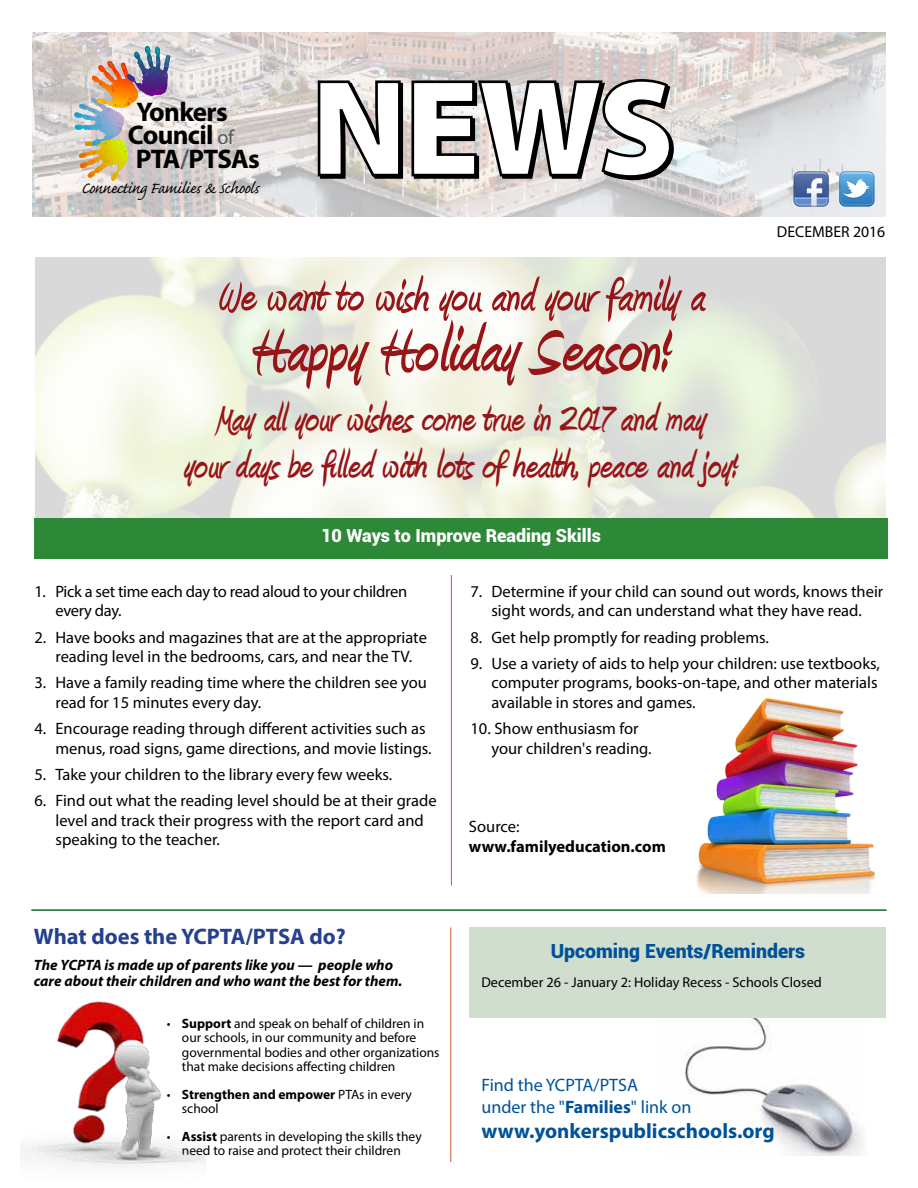
<style>
.page{position:relative;width:918px;height:1188px;background:#fff}
.page>*{position:absolute;margin:0;border:0;box-sizing:border-box;transform-origin:0 0}
.t1{font:700 79.5px "Amienne";color:#971417}
.t2{font:700 55.5px "Amienne";color:#971417}
.t3{font:700 46.5px/46.5px "Amienne";color:#971417;text-align:center}
.t4{font:700 27px/23.7px "Myriad Pro";letter-spacing:-.025em;color:#000}
.t5{font:700 22.5px "Myriad Pro";color:#25408f}
.t6{font:700 21px "Myriad Pro";color:#005298}
.t7{font:20.4px "Caflisch Script Pro";letter-spacing:-.025em;color:#000}
.t8{font:900 19.5px "Roboto";color:#005298}
.t9{font:18px/21.6px "Myriad Pro";color:#005298}
.t10{font:900 18px "Roboto";color:#fff}
.t11{font:16.5px/19.5px "Myriad Pro";color:#000}
.t12{font:16.5px/19.5px "Myriad Pro";letter-spacing:-.02em;color:#000}
.t13{font:700 16.5px "Myriad Pro";color:#000}
.t14{font:15.75px "Myriad Pro";color:#000}
.t15{font:italic 700 15px/16.5px "Myriad Pro";color:#000}
.t16{font:14.25px "Myriad Pro";color:#000}
.t17{font:13.5px/14.2px "Myriad Pro";color:#000}
.t18{font:700 13.5px/14.2px "Myriad Pro";color:#000}
.s1{font-weight:400;font-size:20.1px;color:#55565a}
.s2{font-weight:600;color:#55565a}
.s3{font-weight:700}
.s4{font-weight:400}
</style>
<div class="page">
<img style="left:33px;top:32px;width:852px;height:184px">
<img style="left:73px;top:46px;width:98px;height:136px">
<svg style="left:316px;top:79px;width:88px;height:101px"></svg>
<svg style="left:410px;top:78px;width:265px;height:103px"></svg>
<svg style="left:794px;top:171px;width:35px;height:35px"></svg>
<svg style="left:839px;top:171px;width:35px;height:35px"></svg>
<div style="left:469px;top:928px;width:416px;height:90px;background:#d1ddce"></div>
<img style="left:20px;top:1001px;width:186px;height:166px">
<div style="left:34px;top:518px;width:854px;height:41px;background:#2d8838"></div>
<img style="left:696px;top:697px;width:180px;height:197px">
<hr style="left:31px;top:909px;width:856px;height:2px;background:#186a29">
<hr style="left:451px;top:575px;width:1px;height:311px;background:#d4582a">
<hr style="left:450px;top:928px;width:1px;height:234px;background:#d4582a">
<img style="left:685px;top:1018px;width:178px;height:137px">
<h3 class="t4" style="left:128px;top:99px;width:134px;text-indent:9px">Yonkers<br>Council <span class="s1">of<br></span>PTA<span class="s2">/</span>PTSAs</h3>
<p class="t7" style="left:81px;top:177px;width:179px">Connecting Families &amp; Schools</p>
<h2 class="t2" style="left:216px;top:271px;width:490px">We want to wish you and your family a</h2>
<h1 class="t1" style="left:252px;top:315px;width:419px">Happy Holiday Season!</h1>
<h3 class="t3" style="left:184px;top:396px;width:554px">May all your wishes come true in 2017 and may<br>your days be filled with lots of health, peace and joy!</h3>
<p class="t10" style="left:321px;top:523px;width:281px">10 Ways to Improve Reading Skills</p>
<p class="t14" style="left:777px;top:222px;width:110px">DECEMBER 2016</p>
<p class="t12" style="left:55px;top:581px;width:353px;text-indent:-21px">1. Pick a set time each day to read aloud to your children every day.</p>
<p class="t11" style="left:34px;top:627px;width:394px;text-align:center">2. Have books and magazines that are at the appropriate reading level in the bedrooms, cars, and near the TV.</p>
<p class="t11" style="left:55px;top:673px;width:373px;text-indent:-21px">3. Have a family reading time where the children see you read for 15 minutes every day.</p>
<p class="t11" style="left:55px;top:719px;width:378px;text-indent:-21px">4. Encourage reading through different activities such as menus, road signs, game directions, and movie listings.</p>
<p class="t11" style="left:34px;top:764px;width:359px">5. Take your children to the library every few weeks.</p>
<p class="t11" style="left:55px;top:791px;width:383px;text-indent:-21px">6. Find out what the reading level should be at their grade level and track their progress with the report card and speaking to the teacher.</p>
<h3 class="t5" style="left:34px;top:922px;width:314px">What does the YCPTA/PTSA do?</h3>
<p class="t15" style="left:34px;top:956px;width:370px">The YCPTA is made up of parents like you — people who care about their children and who want the best for them.</p>
<p class="t17" style="left:182px;top:1016px;width:259px;text-indent:-15px">• <span class="s3">Support</span> and speak on behalf of children in our schools, in our community and before governmental bodies and other organizations that make decisions affecting children</p>
<p class="t18" style="left:182px;top:1087px;width:232px;text-indent:-15px"><span class="s4">•</span> Strengthen and empower <span class="s4">PTAs in every school</span></p>
<p class="t17" style="left:167px;top:1129px;width:256px;text-align:center">• <span class="s3">Assist</span> parents in developing the skills they need to raise and protect their children</p>
<p class="t11" style="left:470px;top:581px;width:414px;text-align:center">7. Determine if your child can sound out words, knows their sight words, and can understand what they have read.</p>
<p class="t11" style="left:470px;top:627px;width:300px">8. Get help promptly for reading problems.</p>
<p class="t11" style="left:491px;top:653px;width:390px;text-indent:-21px">9. Use a variety of aids to help your children: use textbooks, computer programs, books-on-tape, and other materials available in stores and games.</p>
<p class="t11" style="left:491px;top:719px;width:162px;text-indent:-21px">10. Show enthusiasm for your children's reading.</p>
<p class="t11" style="left:469px;top:817px;width:52px">Source:</p>
<p class="t13" style="left:469px;top:836px;width:198px">www.familyeducation.com</p>
<p class="t8" style="left:551px;top:937px;width:256px">Upcoming Events/Reminders</p>
<p class="t16" style="left:481px;top:974px;width:342px">December 26 - January 2: Holiday Recess - Schools Closed</p>
<p class="t9" style="left:481px;top:1074px;width:211px">Find the YCPTA/PTSA<br>under the "<span class="s3">Families</span>" link on</p>
<p class="t6" style="left:481px;top:1117px;width:295px">www.yonkerspublicschools.org</p>
</div>
